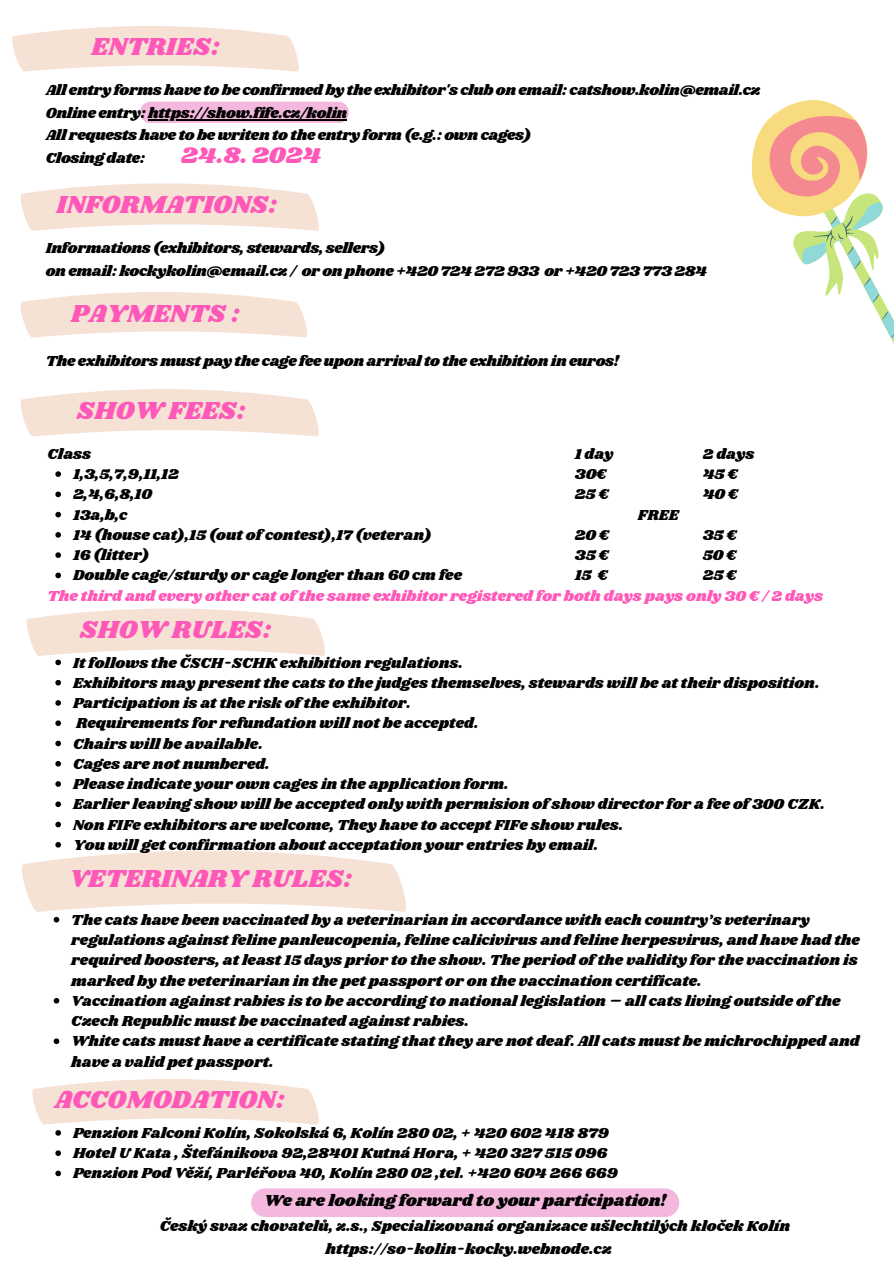
<style>
.page{position:relative;width:894px;height:1264px;background:#fff}
.page>*{position:absolute;margin:0;border:0;box-sizing:border-box;transform-origin:0 0}
.t1{font:25.5px "Shrikhand";color:#ff58b8}
.t2{font:23.55px "Shrikhand";color:#ff58b8}
.t3{font:16.5px "Shrikhand";color:#000}
.t4{font:15px/20.2px "Shrikhand";color:#000}
.t5{font:15px "Shrikhand";letter-spacing:-.02em;color:#000}
.t6{font:15px "Shrikhand";color:#ff58b8}
</style>
<div class="page">
<svg style="left:55px;top:471px;width:6px;height:6px"></svg>
<svg style="left:55px;top:491px;width:6px;height:6px"></svg>
<svg style="left:55px;top:512px;width:6px;height:5px"></svg>
<svg style="left:55px;top:532px;width:6px;height:5px"></svg>
<svg style="left:55px;top:552px;width:6px;height:6px"></svg>
<svg style="left:55px;top:572px;width:6px;height:6px"></svg>
<svg style="left:32px;top:1079px;width:287px;height:45px"></svg>
<svg style="left:12px;top:26px;width:287px;height:46px"></svg>
<svg style="left:140px;top:102px;width:209px;height:21px"></svg>
<hr style="left:148px;top:119px;width:199px;height:1px;background:#000">
<svg style="left:20px;top:183px;width:299px;height:48px"></svg>
<svg style="left:20px;top:292px;width:287px;height:45px"></svg>
<svg style="left:55px;top:680px;width:6px;height:5px"></svg>
<svg style="left:55px;top:700px;width:6px;height:5px"></svg>
<svg style="left:55px;top:720px;width:6px;height:6px"></svg>
<svg style="left:55px;top:740px;width:6px;height:6px"></svg>
<svg style="left:55px;top:761px;width:6px;height:5px"></svg>
<svg style="left:55px;top:781px;width:6px;height:5px"></svg>
<svg style="left:55px;top:801px;width:6px;height:6px"></svg>
<svg style="left:55px;top:821px;width:6px;height:6px"></svg>
<svg style="left:751px;top:100px;width:142px;height:242px"></svg>
<svg style="left:20px;top:389px;width:299px;height:47px"></svg>
<svg style="left:26px;top:608px;width:299px;height:57px"></svg>
<div style="left:251px;top:1188px;width:428px;height:28px;background:#f4b7dd"></div>
<svg style="left:22px;top:842px;width:384px;height:80px"></svg>
<svg style="left:54px;top:997px;width:5px;height:6px"></svg>
<svg style="left:54px;top:1038px;width:5px;height:6px"></svg>
<svg style="left:55px;top:1130px;width:6px;height:5px"></svg>
<svg style="left:55px;top:1150px;width:6px;height:5px"></svg>
<svg style="left:55px;top:1170px;width:6px;height:6px"></svg>
<p class="t1" style="left:91px;top:28px;width:130px">ENTRIES:</p>
<p class="t5" style="left:46px;top:80px;width:716px">All entry forms have to be confirmed by the exhibitor's club on email: catshow.kolin@email.cz</p>
<h1 class="t5" style="left:46px;top:102px;width:303px">Online entry: https://show.fife.cz/kolin</h1>
<p class="t5" style="left:46px;top:125px;width:487px">All requests have to be writen to the entry form (e.g.: own cages)</p>
<p class="t5" style="left:46px;top:147px;width:101px">Closing date:</p>
<p class="t2" style="left:181px;top:139px;width:141px">24.8. 2024</p>
<p class="t1" style="left:56px;top:187px;width:222px">INFORMATIONS:</p>
<h1 class="t5" style="left:46px;top:237px;width:341px">Informations (exhibitors, stewards, sellers)</h1>
<p class="t5" style="left:46px;top:260px;width:662px">on email: kockykolin@email.cz / or on phone +420 724 272 933 or +420 723 773 284</p>
<p class="t1" style="left:71px;top:296px;width:170px">PAYMENTS :</p>
<h1 class="t5" style="left:46px;top:350px;width:574px">The exhibitors must pay the cage fee upon arrival to the exhibition in euros!</h1>
<p class="t1" style="left:77px;top:393px;width:170px">SHOW FEES:</p>
<p class="t4" style="left:47px;top:444px;width:45px">Class</p>
<h1 class="t4" style="left:73px;top:464px;width:107px">1,3,5,7,9,11,12</h1>
<p class="t4" style="left:73px;top:485px;width:80px">2,4,6,8,10</p>
<p class="t4" style="left:73px;top:505px;width:56px">13a,b,c</p>
<p class="t4" style="left:73px;top:525px;width:360px">14 (house cat),15 (out of contest),17 (veteran)</p>
<p class="t4" style="left:73px;top:545px;width:78px">16 (litter)</p>
<p class="t4" style="left:73px;top:566px;width:390px">Double cage/sturdy or cage longer than 60 cm fee</p>
<p class="t6" style="left:47px;top:585px;width:776px">The third and every other cat of the same exhibitor registered for both days pays only 30 € / 2 days</p>
<p class="t4" style="left:574px;top:444px;width:40px">1 day</p>
<p class="t4" style="left:574px;top:464px;width:33px">30€</p>
<p class="t4" style="left:574px;top:485px;width:35px">25€</p>
<p class="t4" style="left:702px;top:444px;width:53px">2 days</p>
<p class="t4" style="left:702px;top:464px;width:36px">45€</p>
<p class="t4" style="left:702px;top:485px;width:36px">40€</p>
<p class="t4" style="left:702px;top:525px;width:35px">35€</p>
<p class="t4" style="left:702px;top:545px;width:35px">50€</p>
<h1 class="t4" style="left:702px;top:566px;width:35px">25€</h1>
<p class="t4" style="left:637px;top:505px;width:42px">FREE</p>
<p class="t4" style="left:574px;top:525px;width:35px">20€</p>
<p class="t4" style="left:574px;top:545px;width:35px">35€</p>
<p class="t4" style="left:574px;top:566px;width:34px">15 €</p>
<p class="t1" style="left:80px;top:611px;width:193px">SHOW RULES:</p>
<p class="t4" style="left:73px;top:653px;width:391px">It follows the ČSCH-SCHK exhibition regulations.</p>
<h1 class="t4" style="left:73px;top:673px;width:747px">Exhibitors may present the cats to the judges themselves, stewards will be at their disposition.</h1>
<p class="t4" style="left:73px;top:693px;width:339px">Participation is at the risk of the exhibitor.</p>
<p class="t4" style="left:76px;top:713px;width:404px">Requirements for refundation will not be accepted.</p>
<p class="t4" style="left:73px;top:734px;width:191px">Chairs will be available.</p>
<p class="t4" style="left:73px;top:754px;width:198px">Cages are not numbered.</p>
<p class="t4" style="left:73px;top:774px;width:437px">Please indicate your own cages in the application form.</p>
<p class="t4" style="left:73px;top:794px;width:753px">Earlier leaving show will be accepted only with permision of show director for a fee of 300 CZK.</p>
<p class="t4" style="left:73px;top:815px;width:551px">Non FIFe exhibitors are welcome, They have to accept FIFe show rules.</p>
<p class="t4" style="left:73px;top:835px;width:526px">You will get confirmation about acceptation your entries by email.</p>
<p class="t1" style="left:70px;top:861px;width:284px">VETERINARY RULES:</p>
<p class="t4" style="left:71px;top:910px;width:789px">The cats have been vaccinated by a veterinarian in accordance with each country’s veterinary regulations against feline panleucopenia, feline calicivirus and feline herpesvirus, and have had the required boosters, at least 15 days prior to the show. The period of the validity for the vaccination is marked by the veterinarian in the pet passport or on the vaccination certificate.</p>
<p class="t4" style="left:71px;top:991px;width:770px">Vaccination against rabies is to be according to national legislation – all cats living outside of the<br>Czech Republic must be vaccinated against rabies.</p>
<p class="t4" style="left:71px;top:1031px;width:789px">White cats must have a certificate stating that they are not deaf. All cats must be michrochipped and have a valid pet passport.</p>
<p class="t1" style="left:54px;top:1081px;width:232px">ACCOMODATION:</p>
<p class="t4" style="left:73px;top:1123px;width:537px">Penzion Falconi Kolín, Sokolská 6, Kolín 280 02, + 420 602 418 879</p>
<p class="t4" style="left:73px;top:1143px;width:535px">Hotel U Kata , Štefánikova 92,28401 Kutná Hora, + 420 327 515 096</p>
<p class="t4" style="left:73px;top:1163px;width:546px">Penzion Pod Věží, Parléřova 40, Kolín 280 02 ,tel. +420 604 266 669</p>
<p class="t3" style="left:264px;top:1189px;width:404px">We are looking forward to your participation!</p>
<p class="t4" style="left:160px;top:1216px;width:631px">Český svaz chovatelů, z.s., Specializovaná organizace ušlechtilých kloček Kolín</p>
<h1 class="t4" style="left:325px;top:1239px;width:287px">https://so-kolin-kocky.webnode.cz</h1>
</div>
